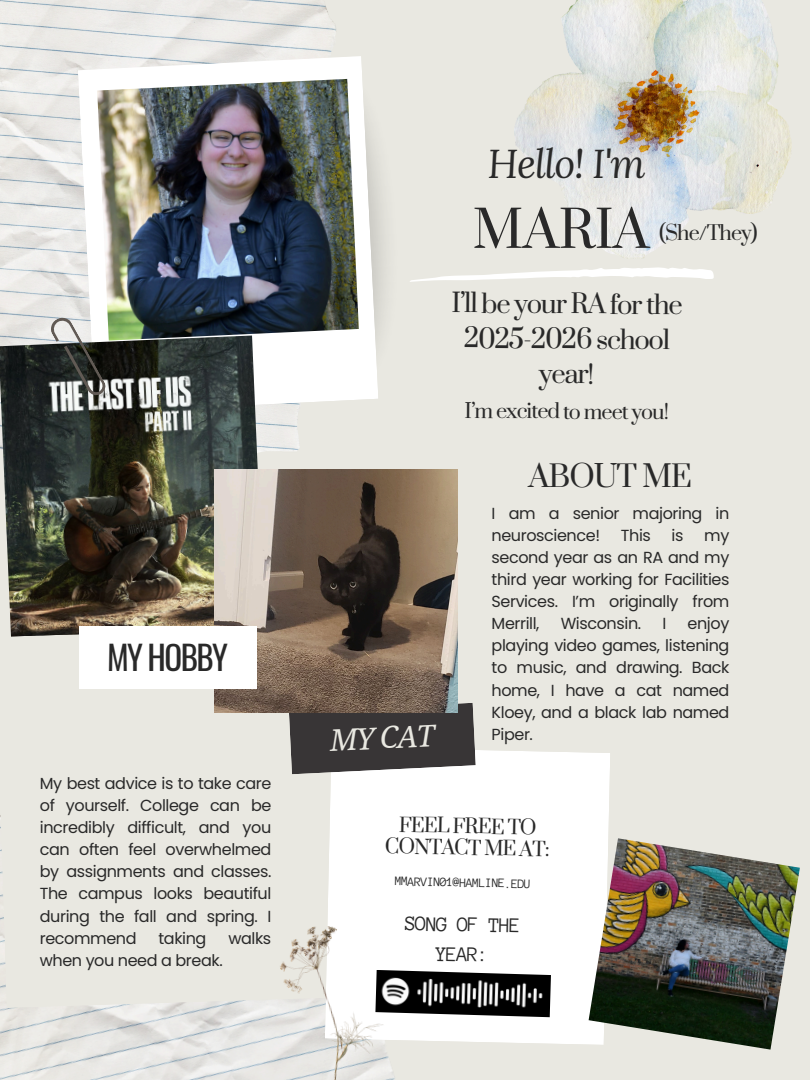
<style>
.page{position:relative;width:810px;height:1080px;background:#e9e8e1}
.page>*{position:absolute;margin:0;border:0;box-sizing:border-box;transform-origin:0 0}
.t1{font:50.25px "Prata";letter-spacing:-.01em;color:#292929}
.t2{font:italic 40.12px "Lora";letter-spacing:-.04em;color:#292929}
.t3{font:32.94px "Oswald";letter-spacing:-.045em;color:#292929}
.t4{font:italic 29.75px "Noto Serif";color:#e9e8e1}
.t5{font:29.5px "Prata";letter-spacing:-.04em;color:#292929}
.t6{font:25.38px/35.1px "Prata";letter-spacing:-.06em;color:#292929;text-align:center}
.t7{font:21.38px/29.8px "Anonymous Pro";color:#292929;text-align:center}
.t8{font:19.75px "Prata";letter-spacing:-.045em;color:#292929}
.t9{font:19.25px/21.7px "Prata";color:#292929;text-align:center}
.t10{font:16.06px/22.1px "Poppins";letter-spacing:-.025em;color:#292929;text-align:justify}
.t11{font:13.25px "Anonymous Pro";color:#292929}
</style>
<div class="page">
<img style="left:0;top:0;width:336px;height:451px">
<img style="left:0;top:1008px;width:274px;height:72px">
<svg style="left:78px;top:56px;width:300px;height:357px;fill:#fff"></svg>
<img style="left:0;top:336px;width:265px;height:290px">
<svg style="left:0;top:626px;width:293px;height:382px"></svg>
<div style="left:328px;top:750px;width:282px;height:294px;background:#fff"></div>
<svg style="left:289px;top:703px;width:187px;height:71px;background:#494647"></svg>
<svg style="left:47px;top:314px;width:62px;height:86px"></svg>
<img style="left:274px;top:903px;width:125px;height:177px">
<svg style="left:410px;top:267px;width:304px;height:15px"></svg>
<img style="left:589px;top:838px;width:211px;height:212px">
<img style="left:215px;top:469px;width:243px;height:244px">
<div style="left:79px;top:626px;width:177px;height:63px;background:#fff"></div>
<img style="left:97px;top:79px;width:262px;height:262px">
<img style="left:514px;top:0;width:278px;height:258px">
<img style="left:375px;top:970px;width:176px;height:47px">
<h1 class="t3" style="left:107px;top:631px;width:122px">MY HOBBY</h1>
<p class="t10" style="left:40px;top:772px;width:233px">My best advice is to take care of yourself. College can be incredibly difficult, and you can often feel overwhelmed by assignments and classes.<br>The campus looks beautiful during the fall and spring. I recommend</p>
<p class="t10" style="left:159px;top:927px;width:49px">taking</p>
<p class="t10" style="left:228px;top:927px;width:44px">walks</p>
<p class="t10" style="left:40px;top:949px;width:184px">when you need a break.</p>
<p class="t2" style="left:488px;top:137px;width:160px">Hello! I'm</p>
<p class="t1" style="left:472px;top:198px;width:178px">MARIA</p>
<p class="t8" style="left:659px;top:221px;width:100px">(She/They)</p>
<h2 class="t6" style="left:452px;top:287px;width:233px">I’ll be your RA for the<br>2025-2026 school year!</h2>
<h2 class="t8" style="left:465px;top:399px;width:206px">I’m excited to meet you!</h2>
<h2 class="t4" style="left:329px;top:719px;width:107px;rotate:-3deg">MY CAT</h2>
<h3 class="t5" style="left:529px;top:458px;width:165px">ABOUT ME</h3>
<p class="t10" style="left:492px;top:502px;width:239px">I am a senior majoring in neuroscience!</p>
<p class="t10" style="left:621px;top:524px;width:32px">This</p>
<p class="t10" style="left:672px;top:524px;width:13px">is</p>
<p class="t10" style="left:492px;top:524px;width:239px;text-indent:213px">my second year as an RA and my third year working for Facilities Services. I’m originally from Merrill,</p>
<p class="t10" style="left:492px;top:613px;width:239px;text-indent:196px">enjoy playing video games, listening to music, and drawing. Back home, I have a cat named Kloey, and a black lab named Piper.</p>
<p class="t10" style="left:561px;top:613px;width:82px">Wisconsin.</p>
<p class="t10" style="left:662px;top:613px;width:5px">I</p>
<h2 class="t9" style="left:386px;top:815px;width:166px;rotate:1deg">FEEL FREE TO<br>CONTACT ME AT:</h2>
<p class="t11" style="left:395px;top:875px;width:138px;rotate:1deg">MMARVIN01@HAMLINE.EDU</p>
<p class="t7" style="left:405px;top:909px;width:118px;rotate:1deg">SONG OF THE<br>YEAR:</p>
</div>
